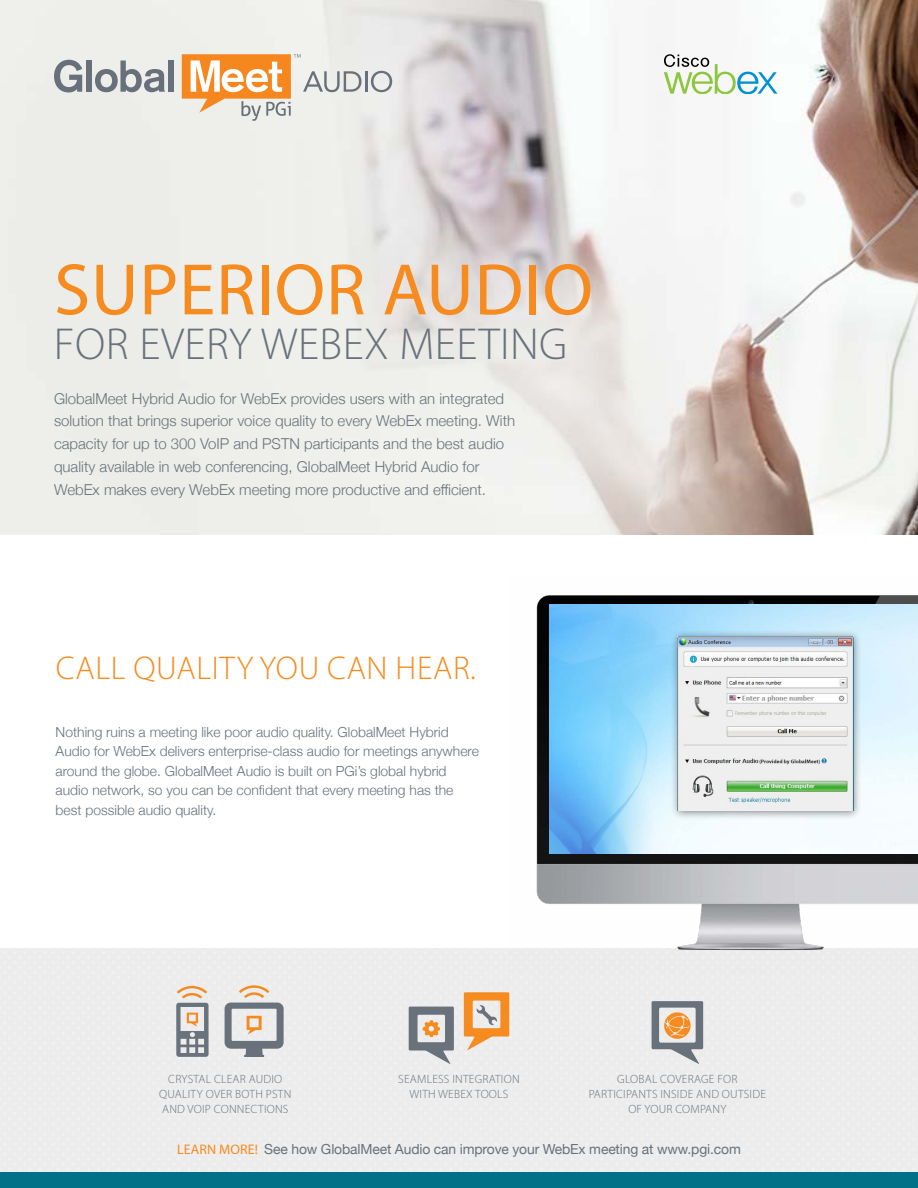
<style>
.page{position:relative;width:918px;height:1188px;background:#fff}
.page>*{position:absolute;margin:0;border:0;box-sizing:border-box;transform-origin:0 0}
.t1{font:73.5px "Myriad Pro";letter-spacing:.01em;color:#f68b1f}
.t2{font:300 45px "Myriad Pro";letter-spacing:.01em;color:#69727c}
.t3{font:300 33px "Myriad Pro";letter-spacing:.02em;color:#f68b1f}
.t4{font:300 15px/22.8px "Helvetica Neue";color:#69727c}
.t5{font:300 13.8px/19.5px "Helvetica Neue";color:#69727c}
.t6{font:13.8px "Helvetica Neue";letter-spacing:-.01em;color:#68717b}
.t7{font:300 12px/15px "Myriad Pro";letter-spacing:.02em;color:#69727c;text-align:center}
.s1{font-family:"Myriad Pro";color:#f68b1f}
</style>
<div class="page">
<img style="left:0;top:0;width:918px;height:534px">
<div style="left:0;top:1172px;width:918px;height:16px;background:#007187"></div>
<img style="left:509px;top:595px;width:409px;height:379px">
<img style="left:550px;top:605px;width:368px;height:249px">
<div style="left:671px;top:630px;width:191px;height:190px;background:#000;opacity:.45"></div>
<img style="left:677px;top:637px;width:176px;height:174px">
<svg style="left:176px;top:986px;width:33px;height:71px;background:#b7b2ad"></svg>
<svg style="left:225px;top:985px;width:59px;height:72px;background:#c2beba"></svg>
<svg style="left:464px;top:992px;width:45px;height:58px;background:#ecb57d"></svg>
<svg style="left:409px;top:1007px;width:45px;height:57px;background:#a9a6a4"></svg>
<svg style="left:652px;top:1001px;width:51px;height:63px;background:#b7aba0"></svg>
<svg style="left:664px;top:54px;width:113px;height:40px"></svg>
<svg style="left:54px;top:60px;width:28px;height:33px"></svg>
<div style="left:86px;top:61px;width:6px;height:31px;background:#68717b"></div>
<svg style="left:95px;top:61px;width:70px;height:31px;background:#b1b6b7"></svg>
<div style="left:168px;top:61px;width:5px;height:31px;background:#68717b"></div>
<svg style="left:182px;top:54px;width:180px;height:67px;background:#ebcbab"></svg>
<hr style="left:365px;top:71px;width:3px;height:21px;background:#68717b">
<svg style="left:371px;top:71px;width:21px;height:21px"></svg>
<h1 class="t1" style="left:54px;top:244px;width:541px">SUPERIOR AUDIO</h1>
<h2 class="t2" style="left:54px;top:317px;width:515px">FOR EVERY WEBEX MEETING</h2>
<p class="t4" style="left:54px;top:386px;width:463px">GlobalMeet Hybrid Audio for WebEx provides users with an integrated solution that brings superior voice quality to every WebEx meeting. With capacity for up to 300 VoIP and PSTN participants and the best audio quality available in web conferencing, GlobalMeet Hybrid Audio for WebEx makes every WebEx meeting more productive and efficient.</p>
<h3 class="t3" style="left:56px;top:648px;width:421px">CALL QUALITY YOU CAN HEAR.</h3>
<p class="t5" style="left:56px;top:721px;width:425px">Nothing ruins a meeting like poor audio quality. GlobalMeet Hybrid Audio for WebEx delivers enterprise-class audio for meetings anywhere around the globe. GlobalMeet Audio is built on PGi’s global hybrid audio network, so you can be confident that every meeting has the best possible audio quality.</p>
<p class="t7" style="left:159px;top:1071px;width:134px">CRYSTAL CLEAR AUDIO<br>QUALITY OVER BOTH PSTN<br>AND VOIP CONNECTIONS</p>
<p class="t7" style="left:398px;top:1071px;width:123px">SEAMLESS INTEGRATION<br>WITH WEBEX TOOLS</p>
<p class="t7" style="left:589px;top:1071px;width:179px">GLOBAL COVERAGE FOR<br>PARTICIPANTS INSIDE AND OUTSIDE<br>OF YOUR COMPANY</p>
<p class="t6" style="left:177px;top:1139px;width:565px"><span class="s1">LEARN MORE!</span> See how GlobalMeet Audio can improve your WebEx meeting at www.pgi.com</p>
</div>
